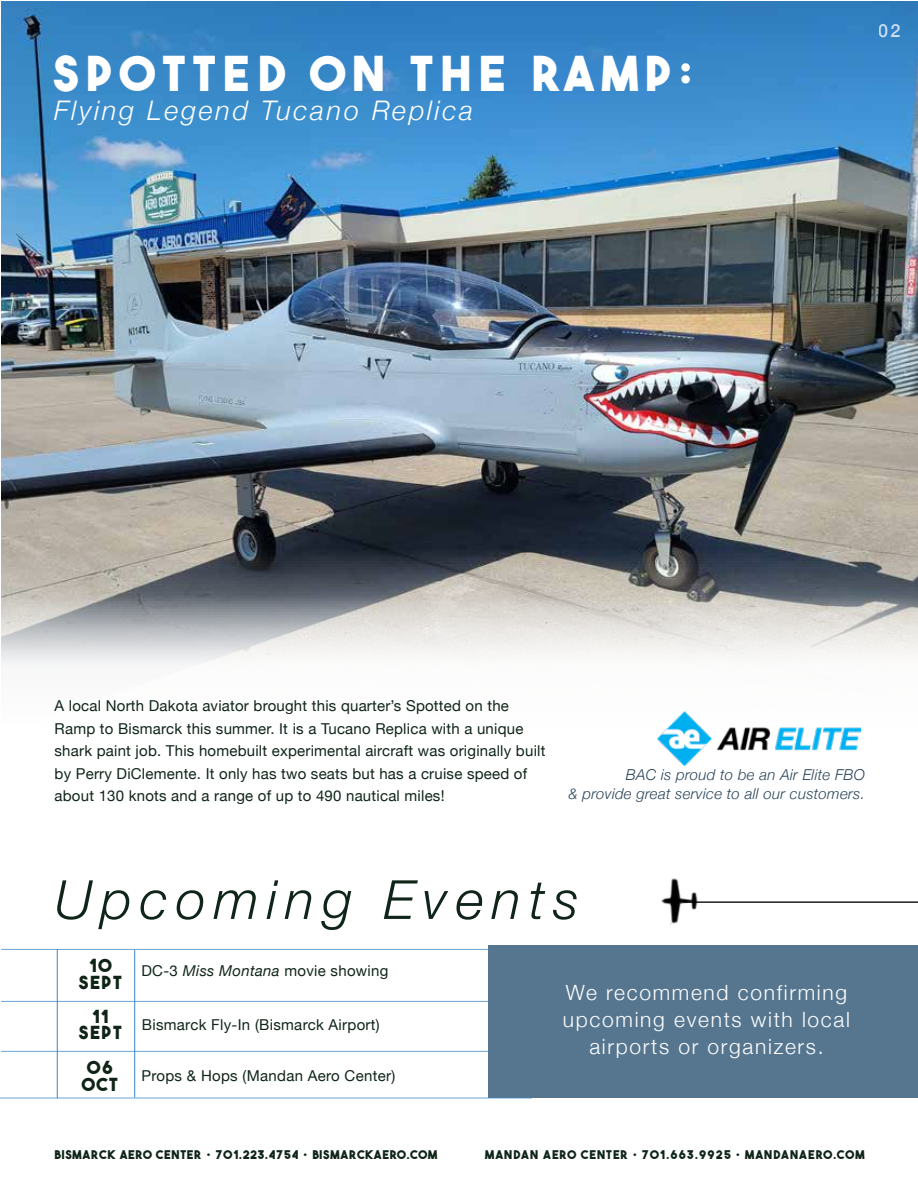
<style>
.page{position:relative;width:918px;height:1188px;background:#fff}
.page>*{position:absolute;margin:0;border:0;box-sizing:border-box;transform-origin:0 0}
.t1{font:italic 300 54px "Helvetica Neue";letter-spacing:.15em;color:#102519}
.t2{font:700 48px "The Bold Font";letter-spacing:.15em;color:#fff}
.t3{font:italic 300 27px "Helvetica Neue";letter-spacing:.1em;color:#fff}
.t4{font:300 21px/27px "Helvetica Neue";letter-spacing:.08em;color:#fff;text-align:center}
.t5{font:700 18px/16.5px "The Bold Font";letter-spacing:.1em;color:#0f2417;text-align:center}
.t6{font:500 18px "Helvetica Neue";color:#fff}
.t7{font:15px/22.5px "Helvetica Neue";letter-spacing:.015em;color:#102519}
.t8{font:italic 300 15px/19.5px "Helvetica Neue";letter-spacing:.02em;color:#29445a;text-align:right}
.t9{font:700 12px "The Bold Font";letter-spacing:.07em;color:#102519}
.t10{font:700 12px "The Bold Font";letter-spacing:.095em;color:#102519}
.s1{font-style:italic}
.s2{font-family:"Helvetica Neue"}
</style>
<div class="page">
<hr style="left:684px;top:902px;width:234px;height:1px;background:#332f2e">
<img style="left:661px;top:878px;width:45px;height:47px">
<div style="left:488px;top:945px;width:430px;height:153px;background:#56768f"></div>
<hr style="left:1px;top:1001px;width:488px;height:1px;background:#3886c8">
<hr style="left:1px;top:1051px;width:488px;height:1px;background:#3886c8">
<hr style="left:1px;top:949px;width:488px;height:1px;background:#3886c8">
<hr style="left:0;top:1098px;width:532px;height:1px;background:#3886c8">
<hr style="left:57px;top:949px;width:1px;height:149px;background:#3886c8">
<hr style="left:134px;top:950px;width:1px;height:148px;background:#3886c8">
<img style="left:2px;top:1px;width:916px;height:594px">
<svg style="left:1px;top:595px;width:917px;height:145px"></svg>
<img style="left:658px;top:711px;width:203px;height:55px">
<h2 class="t2" style="left:53px;top:43px;width:641px">SPOTTED ON THE RAMP:</h2>
<h3 class="t3" style="left:54px;top:89px;width:421px">Flying Legend Tucano Replica</h3>
<p class="t6" style="left:879px;top:16px;width:23px">02</p>
<p class="t7" style="left:55px;top:695px;width:492px">A local North Dakota aviator brought this quarter’s Spotted on the Ramp to Bismarck this summer. It is a Tucano Replica with a unique shark paint job. This homebuilt experimental aircraft was originally built by Perry DiClemente. It only has two seats but has a cruise speed of about 130 knots and a range of up to 490 nautical miles!</p>
<p class="t8" style="left:569px;top:764px;width:298px">BAC is proud to be an Air Elite FBO<br>&amp; provide great service to all our customers.</p>
<h1 class="t1" style="left:55px;top:857px;width:526px">Upcoming Events</h1>
<p class="t5" style="left:79px;top:956px;width:45px">10<br>SEPT</p>
<p class="t7" style="left:141px;top:961px;width:249px">DC-3 <span class="s1">Miss Montana</span> movie showing</p>
<p class="t5" style="left:79px;top:1007px;width:45px">11<br>SEPT</p>
<p class="t7" style="left:142px;top:1014px;width:239px">Bismarck Fly-In (Bismarck Airport)</p>
<p class="t5" style="left:82px;top:1058px;width:38px;text-align:left">06<br>OCT</p>
<p class="t7" style="left:141px;top:1066px;width:255px">Props &amp; Hops (Mandan Aero Center)</p>
<h3 class="t4" style="left:563px;top:978px;width:289px">We recommend confirming upcoming events with local airports or organizers.</h3>
<p class="t9" style="left:55px;top:1148px;width:384px">BISMARCK AERO CENTER <span class="s2">•</span> 701.223.4754 <span class="s2">•</span> BISMARCKAERO.COM</p>
<p class="t10" style="left:485px;top:1148px;width:381px">MANDAN AERO CENTER <span class="s2">•</span> 701.663.9925 <span class="s2">•</span> MANDANAERO.COM</p>
</div>
